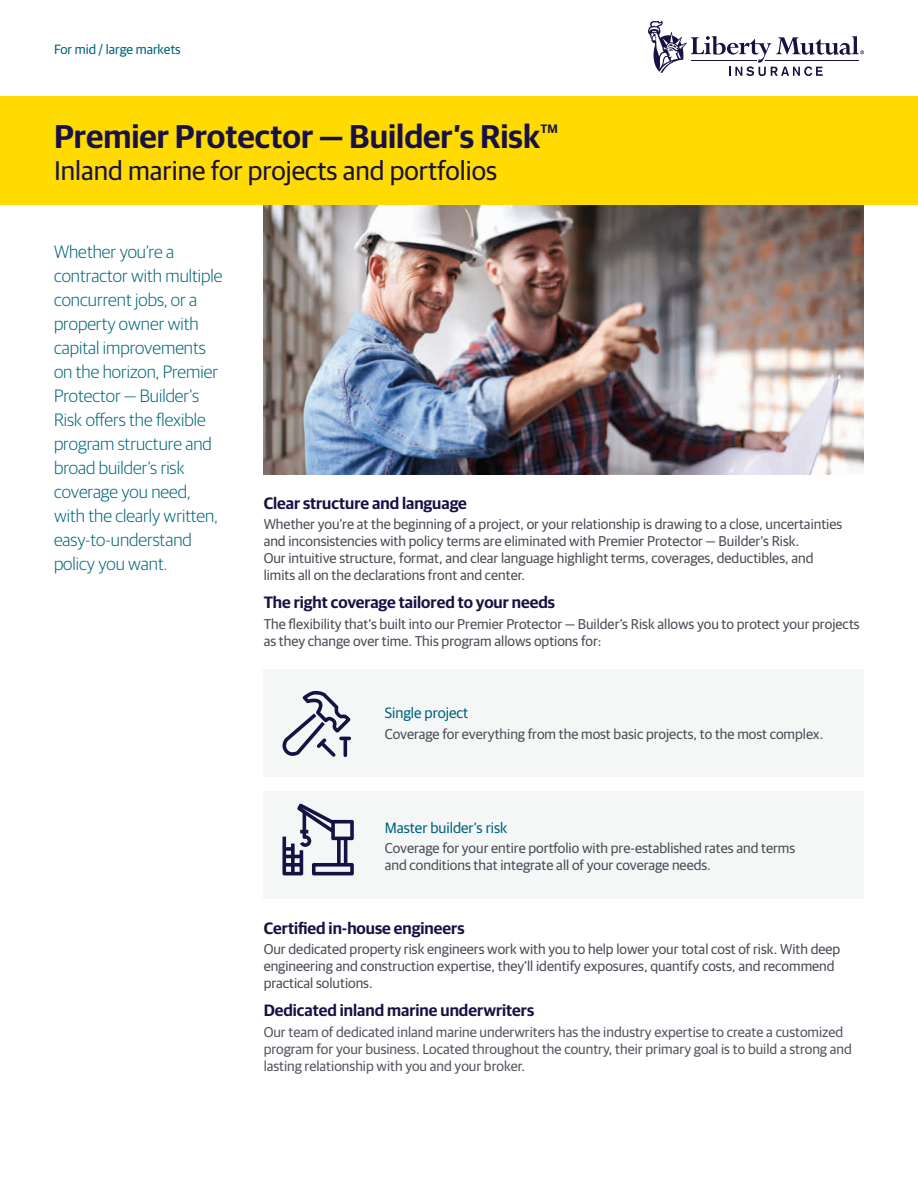
<style>
.page{position:relative;width:918px;height:1188px;background:#fff}
.page>*{position:absolute;margin:0;border:0;box-sizing:border-box;transform-origin:0 0}
.t1{font:600 33px "Guardian Sans";color:#171243}
.t2{font:27px "Guardian Sans";color:#171243}
.t3{font:300 18px/24px "Guardian Sans";color:#00657c}
.t4{font:600 16.5px "Guardian Sans";color:#171243}
.t5{font:15px "Guardian Sans";color:#00657c}
.t6{font:14.25px/17.1px "Guardian Sans";color:#4a4d56}
.t7{font:14.25px/17.1px "Guardian Sans";color:#52565f}
.t8{font:13.5px "Guardian Sans";color:#00657c}
.t9{font:600 12.3px "Guardian Sans";color:#171243}
</style>
<div class="page">
<svg style="left:648px;top:21px;width:216px;height:55px"></svg>
<img style="left:263px;top:205px;width:601px;height:269px">
<div style="left:0;top:97px;width:918px;height:108px;background:#ffdb01"></div>
<div style="left:263px;top:669px;width:600px;height:108px;background:#f5f7f7"></div>
<div style="left:263px;top:791px;width:600px;height:108px;background:#f5f7f7"></div>
<svg style="left:282px;top:690px;width:69px;height:67px"></svg>
<svg style="left:282px;top:803px;width:72px;height:72px"></svg>
<p class="t8" style="left:54px;top:40px;width:128px">For mid / large markets</p>
<h1 class="t1" style="left:54px;top:112px;width:488px">Premier Protector — Builder’s Risk</h1>
<p class="t9" style="left:540px;top:120px;width:19px">TM</p>
<h2 class="t2" style="left:54px;top:152px;width:445px">Inland marine for projects and portfolios</h2>
<p class="t3" style="left:54px;top:239px;width:170px">Whether you’re a contractor with multiple concurrent jobs, or a property owner with capital improvements on the horizon, Premier<br>Protector — Builder’s<br>Risk offers the flexible program structure and broad builder’s risk coverage you need, with the clearly written, easy-to-understand policy you want.</p>
<p class="t4" style="left:264px;top:491px;width:205px">Clear structure and language</p>
<p class="t6" style="left:264px;top:514px;width:580px">Whether you’re at the beginning of a project, or your relationship is drawing to a close, uncertainties and inconsistencies with policy terms are eliminated with Premier Protector — Builder’s Risk.<br>Our intuitive structure, format, and clear language highlight terms, coverages, deductibles, and limits all on the declarations front and center.</p>
<p class="t4" style="left:264px;top:590px;width:293px">The right coverage tailored to your needs</p>
<p class="t6" style="left:264px;top:614px;width:598px">The flexibility that’s built into our Premier Protector — Builder’s Risk allows you to protect your projects as they change over time. This program allows options for:</p>
<p class="t5" style="left:385px;top:702px;width:85px">Single project</p>
<p class="t6" style="left:385px;top:724px;width:440px">Coverage for everything from the most basic projects, to the most complex.</p>
<p class="t5" style="left:385px;top:817px;width:124px">Master builder’s risk</p>
<p class="t6" style="left:385px;top:838px;width:412px">Coverage for your entire portfolio with pre-established rates and terms and conditions that integrate all of your coverage needs.</p>
<p class="t4" style="left:264px;top:916px;width:202px">Certified in-house engineers</p>
<p class="t6" style="left:264px;top:940px;width:578px">Our dedicated property risk engineers work with you to help lower your total cost of risk. With deep engineering and construction expertise, they’ll identify exposures, quantify costs, and recommend practical solutions.</p>
<p class="t4" style="left:264px;top:998px;width:272px">Dedicated inland marine underwriters</p>
<p class="t7" style="left:264px;top:1022px;width:590px">Our team of dedicated inland marine underwriters has the industry expertise to create a customized program for your business. Located throughout the country, their primary goal is to build a strong and lasting relationship with you and your broker.</p>
</div>
